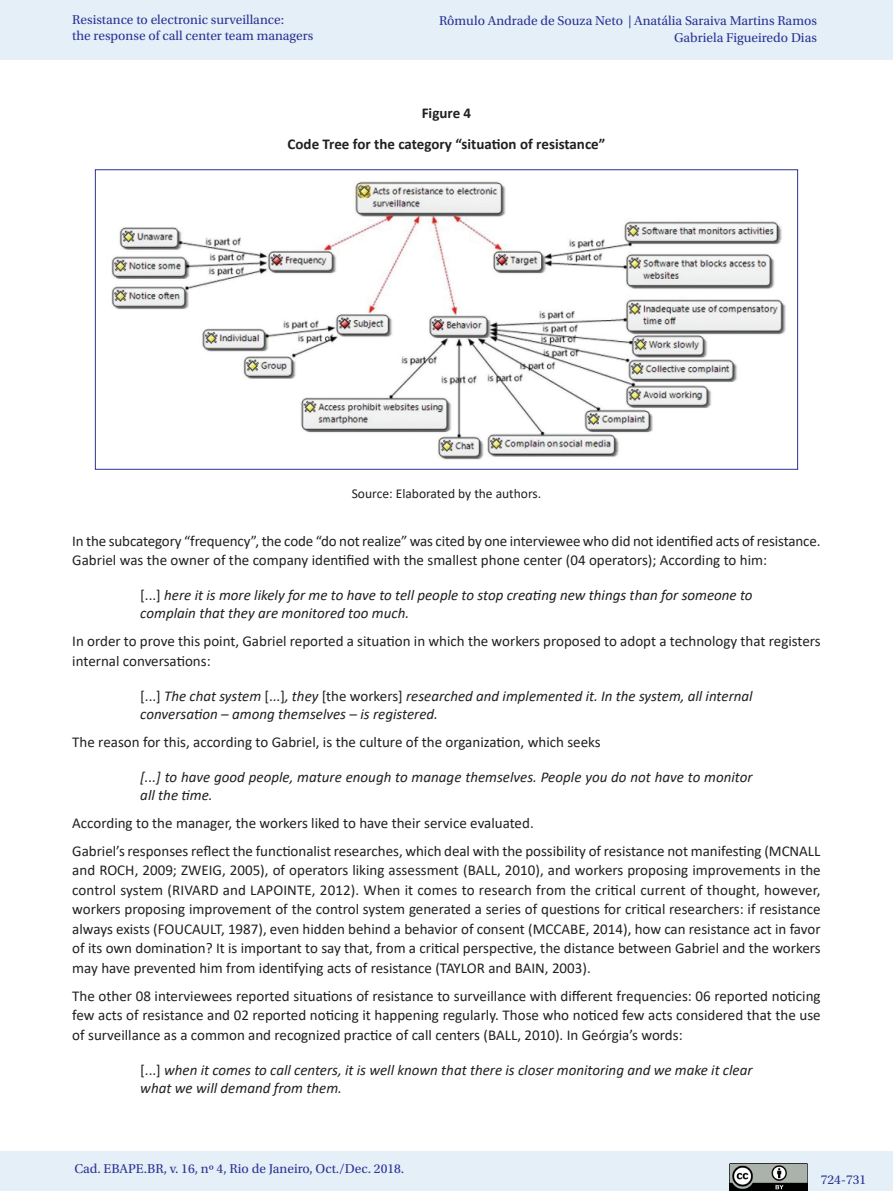
<style>
.page{position:relative;width:893px;height:1191px;background:#fff}
.page>*{position:absolute;margin:0;border:0;box-sizing:border-box;transform-origin:0 0}
._06_0_texto{font:15px/19.5px "Calibri";color:#231f20}
._06_2_citação{font:italic 15px/18px "Calibri";color:#231f20}
._08_2_tabela_titulo{font:700 15px "Calibri";color:#231f20}
.t1{font:13.5px/16.5px "Utopia Std";color:#2b3393}
._00__fonte_legenda_f{font:13.5px "Calibri";color:#231f20}
.s1{font-style:normal}
</style>
<div class="page">
<div style="left:0;top:1151px;width:893px;height:40px;background:#e4eff8"></div>
<img style="left:730px;top:1163px;width:77px;height:27px">
<div style="left:0;top:0;width:893px;height:60px;background:#e4eff8"></div>
<img style="left:111px;top:181px;width:675px;height:279px">
<p class="t1" style="left:72px;top:11px;width:242px">Resistance to electronic surveillance:<br>the response of call center team managers</p>
<p class="t1" style="left:439px;top:13px;width:379px;text-align:right">Rômulo Andrade de Souza Neto | Anatália Saraiva Martins Ramos<br>Gabriela Figueiredo Dias</p>
<p class="_08_2_tabela_titulo" style="left:422px;top:102px;width:51px">Figure 4</p>
<p class="_08_2_tabela_titulo" style="left:288px;top:133px;width:319px">Code Tree for the category “situation of resistance”</p>
<p class="_00__fonte_legenda_f" style="left:352px;top:484px;width:191px">Source: Elaborated by the authors.</p>
<p class="_06_0_texto" style="left:72px;top:530px;width:750px">In the subcategory “frequency”, the code “do not realize” was cited by one interviewee who did not identified acts of resistance.<br>Gabriel was the owner of the company identified with the smallest phone center (04 operators); According to him:</p>
<p class="_06_2_citação" style="left:140px;top:585px;width:614px"><span class="s1">[...]</span> here it is more likely for me to have to tell people to stop creating new things than for someone to complain that they are monitored too much.</p>
<p class="_06_0_texto" style="left:72px;top:631px;width:750px">In order to prove this point, Gabriel reported a situation in which the workers proposed to adopt a technology that registers internal conversations:</p>
<p class="_06_2_citação" style="left:140px;top:686px;width:614px"><span class="s1">[...]</span> The chat system <span class="s1">[...]</span>, they <span class="s1">[the workers]</span> researched and implemented it. In the system, all internal conversation – among themselves – is registered.</p>
<p class="_06_0_texto" style="left:72px;top:731px;width:530px">The reason for this, according to Gabriel, is the culture of the organization, which seeks</p>
<p class="_06_2_citação" style="left:140px;top:767px;width:614px">[...] to have good people, mature enough to manage themselves. People you do not have to monitor all the time.</p>
<p class="_06_0_texto" style="left:72px;top:812px;width:463px">According to the manager, the workers liked to have their service evaluated.</p>
<p class="_06_0_texto" style="left:72px;top:840px;width:750px;text-align:justify">Gabriel’s responses reflect the functionalist researches, which deal with the possibility of resistance not manifesting (MCNALL and ROCH, 2009; ZWEIG, 2005), of operators liking assessment (BALL, 2010), and workers proposing improvements in the control system (RIVARD and LAPOINTE, 2012). When it comes to research from the critical current of thought, however, workers proposing improvement of the control system generated a series of questions for critical researchers: if resistance always exists (FOUCAULT, 1987), even hidden behind a behavior of consent (MCCABE, 2014), how can resistance act in favor of its own domination? It is important to say that, from a critical perspective, the distance between Gabriel and the workers may have prevented him from identifying acts of resistance (TAYLOR and BAIN, 2003).</p>
<p class="_06_0_texto" style="left:72px;top:985px;width:750px;text-align:justify">The other 08 interviewees reported situations of resistance to surveillance with different frequencies: 06 reported noticing few acts of resistance and 02 reported noticing it happening regularly. Those who noticed few acts considered that the use of surveillance as a common and recognized practice of call centers (BALL, 2010). In Geórgia’s words:</p>
<p class="_06_2_citação" style="left:140px;top:1060px;width:614px"><span class="s1">[...]</span> when it comes to call centers, it is well known that there is closer monitoring and we make it clear what we will demand from them.</p>
<p class="t1" style="left:74px;top:1160px;width:332px">Cad. EBAPE.BR, v. 16, nº 4, Rio de Janeiro, Oct./Dec. 2018.</p>
<p class="t1" style="left:821px;top:1171px;width:47px">724-731</p>
</div>
